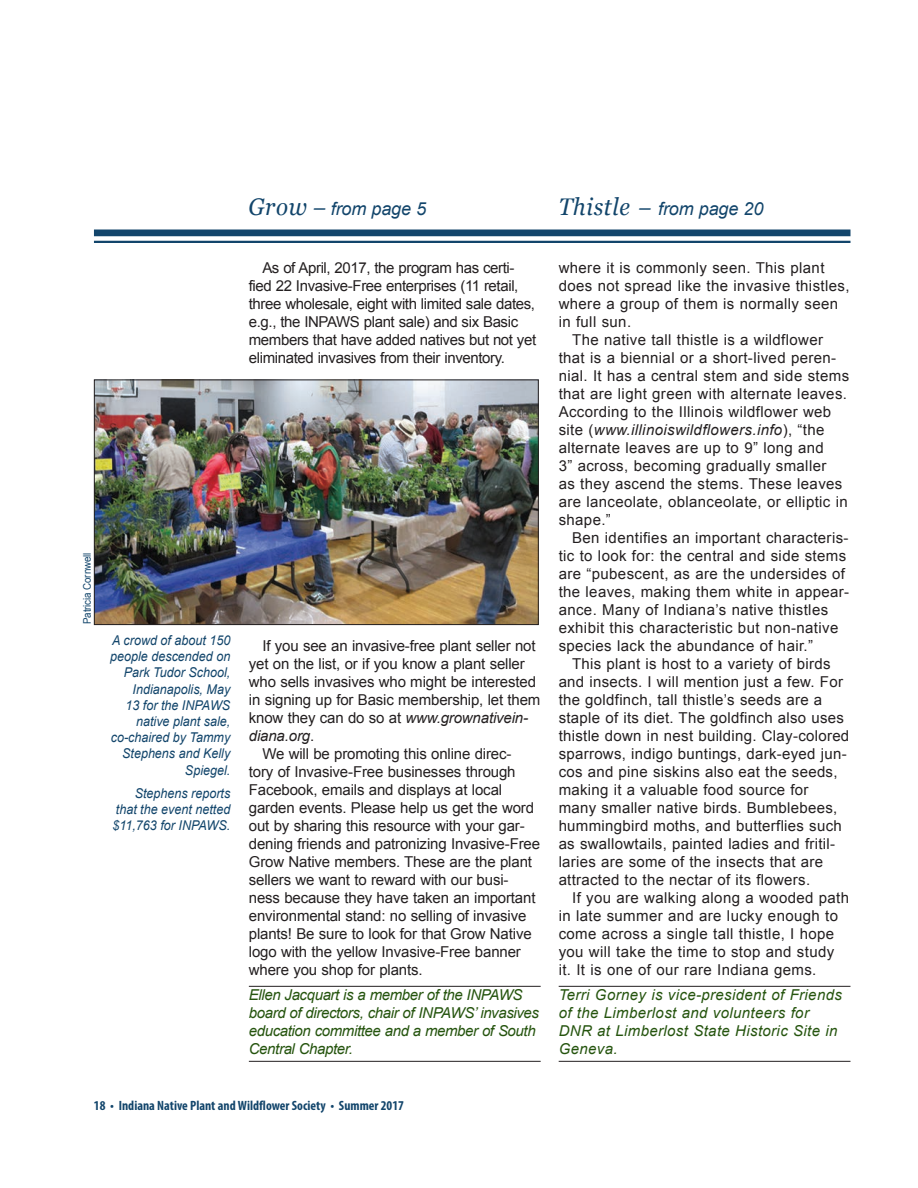
<style>
.page{position:relative;width:918px;height:1188px;background:#fff}
.page>*{position:absolute;margin:0;border:0;box-sizing:border-box;transform-origin:0 0}
._52_Continued{font:italic 18px "Arial";letter-spacing:-.01em;color:#12456b}
._50_BodyBasic_BK{font:15px/18px "Arial";letter-spacing:.02em;color:#231f20}
._50_BodyBasic_BK-2{font:15px/18px "Arial";letter-spacing:-.01em;color:#231f20}
._50_BodyBasic_BK-3{font:15px/18px "Arial";letter-spacing:-.025em;color:#231f20}
._55_AuthorBioBox_GR{font:italic 15px/18px "Arial";letter-spacing:-.025em;color:#25540e}
._55_AuthorBioBox_GR-2{font:italic 15px/18px "Arial";letter-spacing:.025em;color:#25540e}
._70_6_Photo_Caption{font:italic 13.5px/16.2px "Arial";color:#12456b;text-align:right;scale:.93 1}
.t1{font:700 condensed 13.5px "Myriad Pro";color:#12456b}
._71__Photo_credit{font:10.5px "Arial";letter-spacing:-.01em;color:#12456b;scale:.93 1}
.s1{font-family:"Georgia";font-size:24px}
.s2{font-family:"Georgia";font-size:22.5px}
.s3{font-style:italic}
</style>
<div class="page">
<hr style="left:249px;top:986px;width:292px;height:1px;background:#231f20">
<hr style="left:249px;top:1061px;width:292px;height:1px;background:#231f20">
<hr style="left:559px;top:986px;width:291px;height:1px;background:#231f20">
<hr style="left:559px;top:1061px;width:291px;height:1px;background:#231f20">
<img style="left:96px;top:382px;width:441px;height:241px">
<div style="left:94px;top:380px;width:445px;height:245px;border:1px solid #231f20"></div>
<div style="left:94px;top:230px;width:756px;height:6px;background:#12456b"></div>
<hr style="left:94px;top:241px;width:756px;height:2px;background:#12456b">
<p class="_71__Photo_credit" style="left:80px;top:624px;width:79px;rotate:-90deg">Patricia Cornwell</p>
<p class="_70_6_Photo_Caption" style="left:110px;top:632px;width:131px">A crowd of about 150 people descended on<br>Park Tudor School,<br>Indianapolis, May<br>13 for the INPAWS native plant sale, co-chaired by Tammy<br>Stephens and Kelly<br>Spiegel.</p>
<p class="_70_6_Photo_Caption" style="left:112px;top:785px;width:128px;text-align:justify;text-indent:22px">Stephens reports that the event netted $11,763 for INPAWS.</p>
<p class="_52_Continued" style="left:248px;top:197px;width:179px"><span class="s1">Grow</span> <span class="s2">–</span> from page 5</p>
<p class="_52_Continued" style="left:559px;top:197px;width:206px"><span class="s1">Thistle</span> <span class="s2">–</span> from page 20</p>
<p class="_50_BodyBasic_BK-3" style="left:249px;top:259px;width:289px;text-indent:14px">As of April, 2017, the program has certi&shy;fied 22 Invasive-Free enterprises (11 retail, three wholesale, eight with limited sale dates, e.g., the INPAWS plant sale) and six Basic members that have added natives but not yet eliminated invasives from their inventory.</p>
<p class="_50_BodyBasic_BK-2" style="left:249px;top:637px;width:293px;text-indent:14px">If you see an invasive-free plant seller not yet on the list, or if you know a plant seller who sells invasives who might be interested in signing up for Basic membership, let them know they can do so at <span class="s3">www.grownativein&shy;diana.org</span>.</p>
<p class="_50_BodyBasic_BK-2" style="left:249px;top:745px;width:293px;text-indent:14px">We will be promoting this online direc-<br>tory of Invasive-Free businesses through Facebook, emails and displays at local garden events. Please help us get the word out by sharing this resource with your gar&shy;dening friends and patronizing Invasive-Free Grow Native members. These are the plant sellers we want to reward with our busi&shy;ness because they have taken an important environmental stand: no selling of invasive plants! Be sure to look for that Grow Native logo with the yellow Invasive-Free banner where you shop for plants.</p>
<p class="_55_AuthorBioBox_GR" style="left:249px;top:986px;width:292px">Ellen Jacquart is a member of the INPAWS board of directors, chair of INPAWS’ invasives education committee and a member of South Central Chapter.</p>
<p class="_50_BodyBasic_BK" style="left:559px;top:259px;width:292px">where it is commonly seen. This plant does not spread like the invasive thistles, where a group of them is normally seen in full sun.</p>
<p class="_50_BodyBasic_BK" style="left:559px;top:331px;width:292px;text-indent:14px">The native tall thistle is a wildflower that is a biennial or a short-lived peren&shy;nial. It has a central stem and side stems that are light green with alternate leaves.<br>According to the Illinois wildflower web site (<span class="s3">www.illinoiswildflowers.info</span>), “the alternate leaves are up to 9” long and<br>3” across, becoming gradually smaller<br>as they ascend the stems. These leaves are lanceolate, oblanceolate, or elliptic in shape.”</p>
<p class="_50_BodyBasic_BK" style="left:559px;top:529px;width:292px;text-indent:14px">Ben identifies an important characteris&shy;tic to look for: the central and side stems are “pubescent, as are the undersides of the leaves, making them white in appear&shy;ance. Many of Indiana’s native thistles exhibit this characteristic but non-native species lack the abundance of hair.”</p>
<p class="_50_BodyBasic_BK" style="left:559px;top:655px;width:292px;text-indent:14px">This plant is host to a variety of birds and insects. I will mention just a few. For the goldfinch, tall thistle’s seeds are a staple of its diet. The goldfinch also uses thistle down in nest building. Clay-colored sparrows, indigo buntings, dark-eyed jun&shy;cos and pine siskins also eat the seeds, making it a valuable food source for many smaller native birds. Bumblebees, hummingbird moths, and butterflies such as swallowtails, painted ladies and fritil&shy;laries are some of the insects that are attracted to the nectar of its flowers.</p>
<p class="_50_BodyBasic_BK" style="left:559px;top:889px;width:292px;text-indent:14px">If you are walking along a wooded path in late summer and are lucky enough to come across a single tall thistle, I hope you will take the time to stop and study it. It is one of our rare Indiana gems.</p>
<p class="_55_AuthorBioBox_GR-2" style="left:559px;top:986px;width:285px">Terri Gorney is vice-president of Friends of the Limberlost and volunteers for<br>DNR at Limberlost State Historic Site in<br>Geneva.</p>
<p class="t1" style="left:94px;top:1097px;width:311px">18 • Indiana Native Plant and Wildflower Society • Summer 2017</p>
</div>
